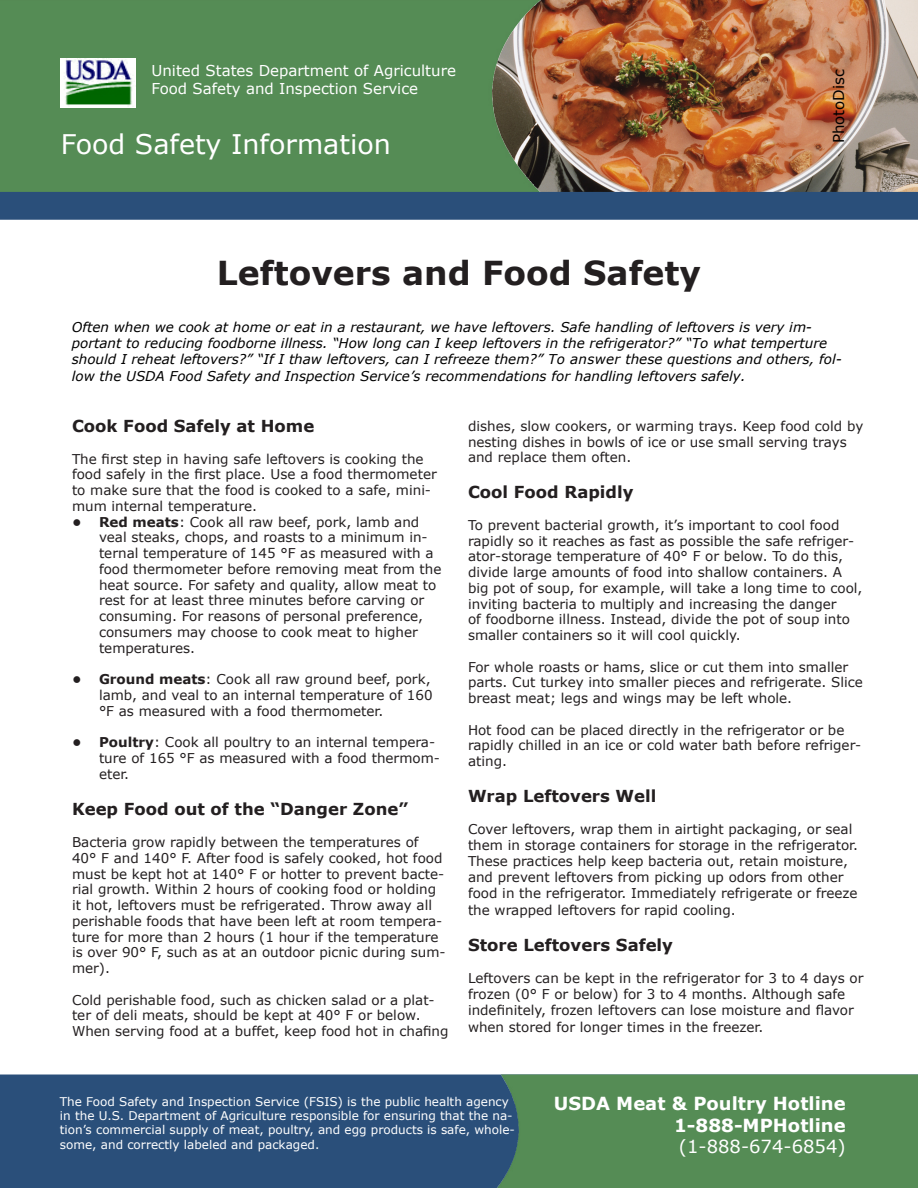
<style>
.page{position:relative;width:918px;height:1188px;background:#fff}
.page>*{position:absolute;margin:0;border:0;box-sizing:border-box;transform-origin:0 0}
.t1{font:700 33px "Verdana";color:#231f20}
.t2{font:27px "Verdana";color:#fff}
.t3{font:700 18px "Verdana";color:#fff}
.t4{font:18px "Verdana";color:#fff}
.t5{font:700 16.5px "Verdana";color:#231f20}
.t6{font:15px "Verdana";color:#fff}
.t7{font:15px "Verdana";color:#000}
.t8{font:13.5px/15.8px "Verdana";color:#231f20}
.t9{font:italic 13.5px/16.2px "Verdana";color:#000}
.t10{font:12px/14.4px "Verdana";color:#fff}
.s1{font-weight:700}
</style>
<div class="page">
<img style="left:542px;top:0;width:376px;height:192px">
<div style="left:0;top:1075px;width:497px;height:113px;background:#2a4f7a"></div>
<div style="left:497px;top:1075px;width:421px;height:113px;background:#558c55"></div>
<div style="left:0;top:0;width:542px;height:192px;background:#558c55"></div>
<img style="left:61px;top:58px;width:74px;height:50px">
<div style="left:0;top:192px;width:918px;height:28px;background:#2a4f7a"></div>
<p class="t6" style="left:151px;top:61px;width:306px">United States Department of Agriculture</p>
<p class="t6" style="left:151px;top:79px;width:268px">Food Safety and Inspection Service</p>
<p class="t2" style="left:61px;top:127px;width:332px">Food Safety Information</p>
<p class="t1" style="left:217px;top:252px;width:486px">Leftovers and Food Safety</p>
<p class="t7" style="left:829px;top:143px;width:75px;rotate:-90deg">PhotoDisc</p>
<p class="t9" style="left:72px;top:319px;width:772px">Often when we cook at home or eat in a restaurant, we have leftovers. Safe handling of leftovers is very im&shy;portant to reducing foodborne illness. “How long can I keep leftovers in the refrigerator?” “To what temperture should I reheat leftovers?” “If I thaw leftovers, can I refreeze them?” To answer these questions and others, fol&shy;low the USDA Food Safety and Inspection Service’s recommendations for handling leftovers safely.</p>
<p class="t5" style="left:72px;top:415px;width:244px">Cook Food Safely at Home</p>
<p class="t8" style="left:72px;top:450px;width:366px">The first step in having safe leftovers is cooking the food safely in the first place. Use a food thermometer to make sure that the food is cooked to a safe, mini&shy;mum internal temperature.</p>
<p class="t8" style="left:99px;top:513px;width:344px;text-indent:-27px"><span class="s1">• Red meats</span>: Cook all raw beef, pork, lamb and veal steaks, chops, and roasts to a minimum in&shy;ternal temperature of 145 °F as measured with a food thermometer before removing meat from the heat source. For safety and quality, allow meat to rest for at least three minutes before carving or consuming. For reasons of personal preference, consumers may choose to cook meat to higher temperatures.</p>
<p class="t8" style="left:99px;top:671px;width:335px;text-indent:-27px"><span class="s1">• Ground meats</span>: Cook all raw ground beef, pork, lamb, and veal to an internal temperature of 160 °F as measured with a food thermometer.</p>
<p class="t8" style="left:99px;top:734px;width:342px;text-indent:-27px"><span class="s1">• Poultry</span>: Cook all poultry to an internal tempera&shy;ture of 165 °F as measured with a food thermom&shy;eter.</p>
<p class="t5" style="left:72px;top:799px;width:338px">Keep Food out of the “Danger Zone”</p>
<p class="t8" style="left:72px;top:834px;width:375px">Bacteria grow rapidly between the temperatures of 40° F and 140° F. After food is safely cooked, hot food must be kept hot at 140° F or hotter to prevent bacte&shy;rial growth. Within 2 hours of cooking food or holding it hot, leftovers must be refrigerated. Throw away all perishable foods that have been left at room tempera&shy;ture for more than 2 hours (1 hour if the temperature is over 90° F, such as at an outdoor picnic during sum&shy;mer).</p>
<p class="t8" style="left:72px;top:991px;width:378px">Cold perishable food, such as chicken salad or a plat&shy;ter of deli meats, should be kept at 40° F or below.<br>When serving food at a buffet, keep food hot in chafing</p>
<p class="t8" style="left:468px;top:418px;width:397px">dishes, slow cookers, or warming trays. Keep food cold by nesting dishes in bowls of ice or use small serving trays and replace them often.</p>
<p class="t5" style="left:468px;top:481px;width:167px">Cool Food Rapidly</p>
<p class="t8" style="left:468px;top:517px;width:396px">To prevent bacterial growth, it’s important to cool food rapidly so it reaches as fast as possible the safe refriger&shy;ator-storage temperature of 40° F or below. To do this, divide large amounts of food into shallow containers. A big pot of soup, for example, will take a long time to cool, inviting bacteria to multiply and increasing the danger<br>of foodborne illness. Instead, divide the pot of soup into smaller containers so it will cool quickly.</p>
<p class="t8" style="left:468px;top:658px;width:396px">For whole roasts or hams, slice or cut them into smaller parts. Cut turkey into smaller pieces and refrigerate. Slice breast meat; legs and wings may be left whole.</p>
<p class="t8" style="left:468px;top:721px;width:395px">Hot food can be placed directly in the refrigerator or be rapidly chilled in an ice or cold water bath before refriger&shy;ating.</p>
<p class="t5" style="left:468px;top:786px;width:190px">Wrap Leftovers Well</p>
<p class="t8" style="left:468px;top:821px;width:392px">Cover leftovers, wrap them in airtight packaging, or seal them in storage containers for storage in the refrigerator.<br>These practices help keep bacteria out, retain moisture, and prevent leftovers from picking up odors from other food in the refrigerator. Immediately refrigerate or freeze the wrapped leftovers for rapid cooling.</p>
<p class="t5" style="left:468px;top:934px;width:207px">Store Leftovers Safely</p>
<p class="t8" style="left:468px;top:969px;width:397px;line-height:16.2px">Leftovers can be kept in the refrigerator for 3 to 4 days or frozen (0° F or below) for 3 to 4 months. Although safe indefinitely, frozen leftovers can lose moisture and flavor when stored for longer times in the freezer.</p>
<p class="t10" style="left:60px;top:1094px;width:457px">The Food Safety and Inspection Service (FSIS) is the public health agency in the U.S. Department of Agriculture responsible for ensuring that the na&shy;tion’s commercial supply of meat, poultry, and egg products is safe, whole&shy;some, and correctly labeled and packaged.</p>
<p class="t3" style="left:554px;top:1092px;width:293px">USDA Meat &amp; Poultry Hotline</p>
<p class="t3" style="left:674px;top:1114px;width:173px">1-888-MPHotline</p>
<p class="t4" style="left:679px;top:1135px;width:168px">(1-888-674-6854)</p>
</div>
